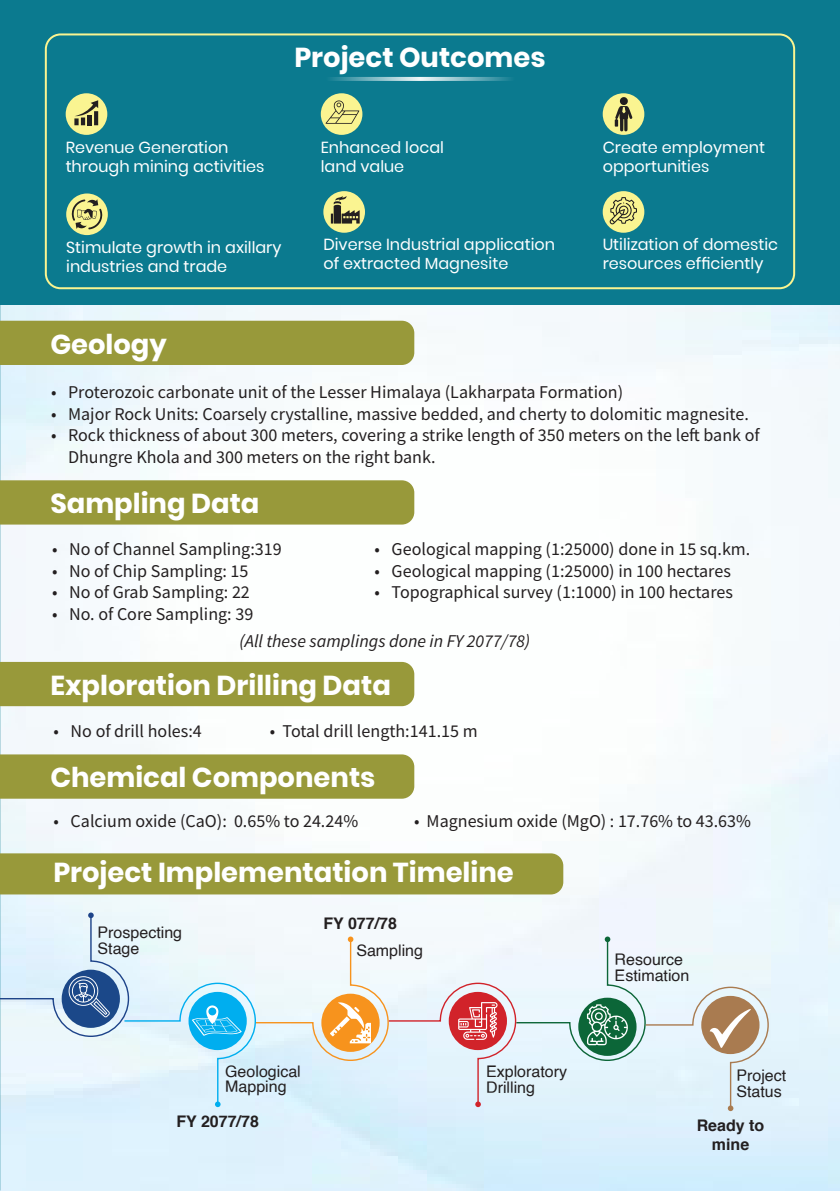
<style>
.page{position:relative;width:840px;height:1191px;background:#fff}
.page>*{position:absolute;margin:0;border:0;box-sizing:border-box;transform-origin:0 0}
.t1{font:700 27.4px "Poppins";color:#fff}
.t2{font:18px/21.6px "Source Sans Pro";color:#231f20}
.t3{font:italic 18px "Source Sans Pro";color:#231f20}
.t4{font:16px/19.2px "Poppins";color:#fff}
.t5{font:16px/15.2px "Helvetica";color:#231f20}
.t6{font:700 16px/19.2px "Helvetica";color:#231f20;text-align:center}
</style>
<div class="page">
<img style="left:0;top:304px;width:839px;height:887px">
<div style="left:0;top:321px;width:414px;height:44px;background:#98993a"></div>
<div style="left:0;top:480px;width:414px;height:44px;background:#98993a"></div>
<div style="left:0;top:662px;width:414px;height:44px;background:#98993a"></div>
<div style="left:0;top:754px;width:414px;height:44px;background:#98993a"></div>
<div style="left:0;top:853px;width:563px;height:41px;background:#98993a"></div>
<div style="left:0;top:0;width:839px;height:304px;background:#0b7a8f"></div>
<div style="left:45px;top:33px;width:749px;height:256px;border:2px solid #faf491;border-radius:15px"></div>
<svg style="left:330px;top:77px;width:90px;height:4px"></svg>
<svg style="left:420px;top:77px;width:91px;height:4px"></svg>
<div style="left:66px;top:93px;width:41px;height:42px;background:#faf491;border-radius:50%"></div>
<div style="left:602px;top:191px;width:42px;height:42px;background:#faf491;border-radius:50%"></div>
<div style="left:320px;top:93px;width:42px;height:42px;background:#faf491;border-radius:50%"></div>
<div style="left:602px;top:93px;width:42px;height:42px;background:#faf491;border-radius:50%"></div>
<svg style="left:66px;top:193px;width:42px;height:42px"></svg>
<svg style="left:74px;top:100px;width:24px;height:25px"></svg>
<div style="left:323px;top:191px;width:42px;height:42px;background:#faf491;border-radius:50%"></div>
<svg style="left:325px;top:100px;width:34px;height:24px"></svg>
<svg style="left:614px;top:97px;width:18px;height:34px"></svg>
<svg style="left:72px;top:199px;width:30px;height:30px"></svg>
<svg style="left:330px;top:196px;width:29px;height:28px"></svg>
<svg style="left:609px;top:197px;width:27px;height:27px"></svg>
<svg style="left:0;top:912px;width:769px;height:199px"></svg>
<p class="t4" style="left:66px;top:137px;width:200px">Revenue Generation through mining activities</p>
<p class="t1" style="left:294px;top:42px;width:252px">Project Outcomes</p>
<p class="t4" style="left:320px;top:137px;width:124px">Enhanced local land value</p>
<p class="t4" style="left:602px;top:137px;width:164px">Create employment opportunities</p>
<p class="t4" style="left:66px;top:238px;width:217px">Stimulate growth in axillary industries and trade</p>
<p class="t4" style="left:323px;top:234px;width:233px">Diverse Industrial application of extracted Magnesite</p>
<p class="t4" style="left:602px;top:234px;width:177px">Utilization of domestic resources efficiently</p>
<p class="t1" style="left:50px;top:328px;width:118px">Geology</p>
<p class="t2" style="left:51px;top:381px;width:573px">• Proterozoic carbonate unit of the Lesser Himalaya (Lakharpata Formation)</p>
<p class="t2" style="left:51px;top:403px;width:698px">• Major Rock Units: Coarsely crystalline, massive bedded, and cherty to dolomitic magnesite.</p>
<p class="t2" style="left:68px;top:424px;width:692px;text-indent:-17px">• Rock thickness of about 300 meters, covering a strike length of 350 meters on the left bank of<br>Dhungre Khola and 300 meters on the right bank.</p>
<p class="t1" style="left:50px;top:488px;width:210px">Sampling Data</p>
<p class="t2" style="left:52px;top:538px;width:231px">• No of Channel Sampling:319</p>
<p class="t2" style="left:52px;top:560px;width:198px">• No of Chip Sampling: 15</p>
<p class="t2" style="left:52px;top:581px;width:199px">• No of Grab Sampling: 22</p>
<p class="t2" style="left:52px;top:603px;width:203px">• No. of Core Sampling: 39</p>
<p class="t2" style="left:374px;top:538px;width:377px">• Geological mapping (1:25000) done in 15 sq.km.</p>
<p class="t2" style="left:374px;top:560px;width:357px">• Geological mapping (1:25000) in 100 hectares</p>
<p class="t2" style="left:374px;top:581px;width:359px">• Topographical survey (1:1000) in 100 hectares</p>
<p class="t3" style="left:239px;top:629px;width:292px">(All these samplings done in FY 2077/78)</p>
<p class="t1" style="left:50px;top:669px;width:342px">Exploration Drilling Data</p>
<p class="t2" style="left:54px;top:720px;width:150px">• No of drill holes:4</p>
<p class="t2" style="left:270px;top:720px;width:209px">• Total drill length:141.15 m</p>
<p class="t1" style="left:50px;top:762px;width:326px">Chemical Components</p>
<p class="t2" style="left:54px;top:810px;width:306px">• Calcium oxide (CaO): 0.65% to 24.24%</p>
<p class="t2" style="left:414px;top:810px;width:338px">• Magnesium oxide (MgO) : 17.76% to 43.63%</p>
<p class="t1" style="left:53px;top:856px;width:461px">Project Implementation Timeline</p>
<p class="t6" style="left:323px;top:914px;width:75px">FY 077/78</p>
<p class="t5" style="left:97px;top:925px;width:86px">Prospecting</p>
<p class="t5" style="left:97px;top:941px;width:43px">Stage</p>
<p class="t5" style="left:356px;top:943px;width:68px">Sampling</p>
<p class="t5" style="left:614px;top:952px;width:76px">Resource<br>Estimation</p>
<p class="t5" style="left:225px;top:1064px;width:77px">Geological<br>Mapping</p>
<p class="t5" style="left:486px;top:1063px;width:82px;line-height:16px">Exploratory<br>Drilling</p>
<p class="t5" style="left:736px;top:1067px;width:51px;line-height:16px">Project<br>Status</p>
<p class="t6" style="left:176px;top:1111px;width:84px">FY 2077/78</p>
<p class="t6" style="left:696px;top:1115px;width:69px">Ready to mine</p>
</div>
